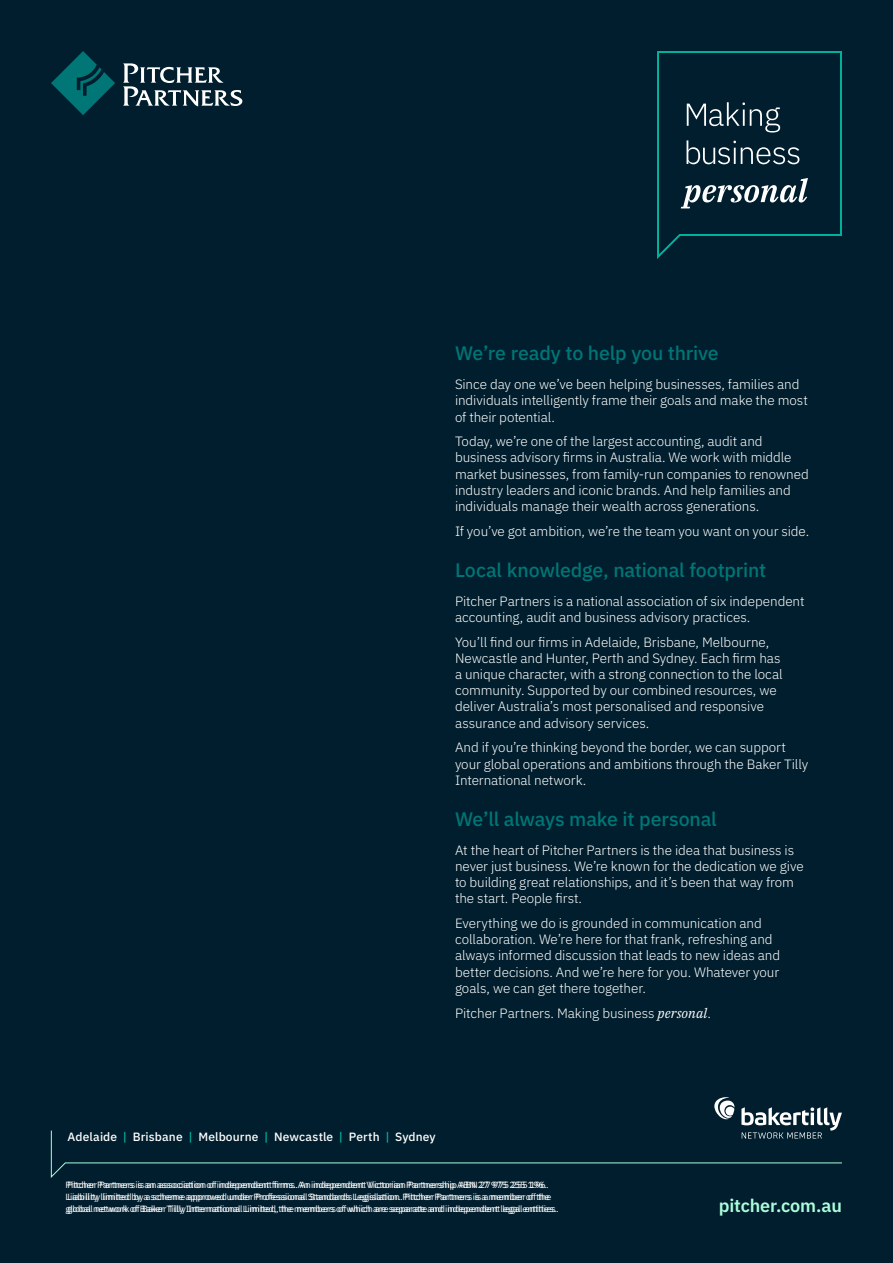
<style>
.page{position:relative;width:893px;height:1263px;background:#001e2d}
.page>*{position:absolute;margin:0;border:0;box-sizing:border-box;transform-origin:0 0}
.t1{font:500 19.5px "IBM Plex Sans";letter-spacing:-.01em;color:#007676}
.t2{font:600 18px "IBM Plex Sans";letter-spacing:-.01em;color:#acfddb}
.t3{font:300 13.5px/16.2px "IBM Plex Sans";letter-spacing:-.005em;color:#fff}
.t4{font:500 12px "IBM Plex Sans";letter-spacing:.01em;color:#fff}
.t5{font:9px/12px "IBM Plex Sans";letter-spacing:.02em;color:#fff}
.s1{font-family:"IBM Plex Serif";font-weight:400;font-style:italic}
.s2{color:#00b6a0}
</style>
<div class="page">
<svg style="left:657px;top:51px;width:185px;height:208px"></svg>
<svg style="left:51px;top:51px;width:64px;height:64px"></svg>
<svg style="left:123px;top:63px;width:119px;height:43px"></svg>
<svg style="left:51px;top:1097px;width:791px;height:81px"></svg>
<h1 class="t1" style="left:455px;top:338px;width:265px">We’re ready to help you thrive</h1>
<p class="t3" style="left:455px;top:375px;width:354px">Since day one we’ve been helping businesses, families and individuals intelligently frame their goals and make the most of their potential.</p>
<p class="t3" style="left:455px;top:432px;width:355px">Today, we’re one of the largest accounting, audit and business advisory firms in Australia. We work with middle market businesses, from family-run companies to renowned industry leaders and iconic brands. And help families and individuals manage their wealth across generations.</p>
<p class="t3" style="left:455px;top:522px;width:356px">If you’ve got ambition, we’re the team you want on your side.</p>
<h1 class="t1" style="left:455px;top:555px;width:313px">Local knowledge, national footprint</h1>
<p class="t3" style="left:455px;top:592px;width:351px">Pitcher Partners is a national association of six independent accounting, audit and business advisory practices.</p>
<p class="t3" style="left:455px;top:633px;width:329px">You’ll find our firms in Adelaide, Brisbane, Melbourne, Newcastle and Hunter, Perth and Sydney. Each firm has a unique character, with a strong connection to the local community. Supported by our combined resources, we deliver Australia’s most personalised and responsive assurance and advisory services.</p>
<p class="t3" style="left:455px;top:738px;width:355px">And if you’re thinking beyond the border, we can support your global operations and ambitions through the Baker Tilly<br>International network.</p>
<h1 class="t1" style="left:455px;top:804px;width:263px">We’ll always make it personal</h1>
<p class="t3" style="left:455px;top:841px;width:350px">At the heart of Pitcher Partners is the idea that business is never just business. We’re known for the dedication we give to building great relationships, and it’s been that way from the start. People first.</p>
<p class="t3" style="left:455px;top:914px;width:327px">Everything we do is grounded in communication and collaboration. We’re here for that frank, refreshing and always informed discussion that leads to new ideas and better decisions. And we’re here for you. Whatever your goals, we can get there together.</p>
<p class="t3" style="left:455px;top:1003px;width:257px">Pitcher Partners. Making business <span class="s1">personal</span>.</p>
<p class="t4" style="left:68px;top:1127px;width:370px">Adelaide <span class="s2">|</span> Brisbane <span class="s2">|</span> Melbourne <span class="s2">|</span> Newcastle <span class="s2">|</span> Perth <span class="s2">|</span> Sydney</p>
<p class="t5" style="left:68px;top:1178px;width:493px">Pitcher Partners is an association of independent firms. An independent Victorian Partnership ABN 27 975 255 196.<br>Liability limited by a scheme approved under Professional Standards Legislation. Pitcher Partners is a member of the global network of Baker Ti ly International Limited, the members of which are separate and independent legal entities.</p>
<p class="t5" style="left:65px;top:1178px;width:493px">Pitcher Partners is an association of independent firms. An independent Victorian Partnership ABN 27 975 255 196.<br>Liability limited by a scheme approved under Professional Standards Legislation. Pitcher Partners is a member of the global network of Baker Tilly International Limited, the members of which are separate and independent legal entities.</p>
<h2 class="t2" style="left:719px;top:1191px;width:125px">pitcher.com.au</h2>
</div>
